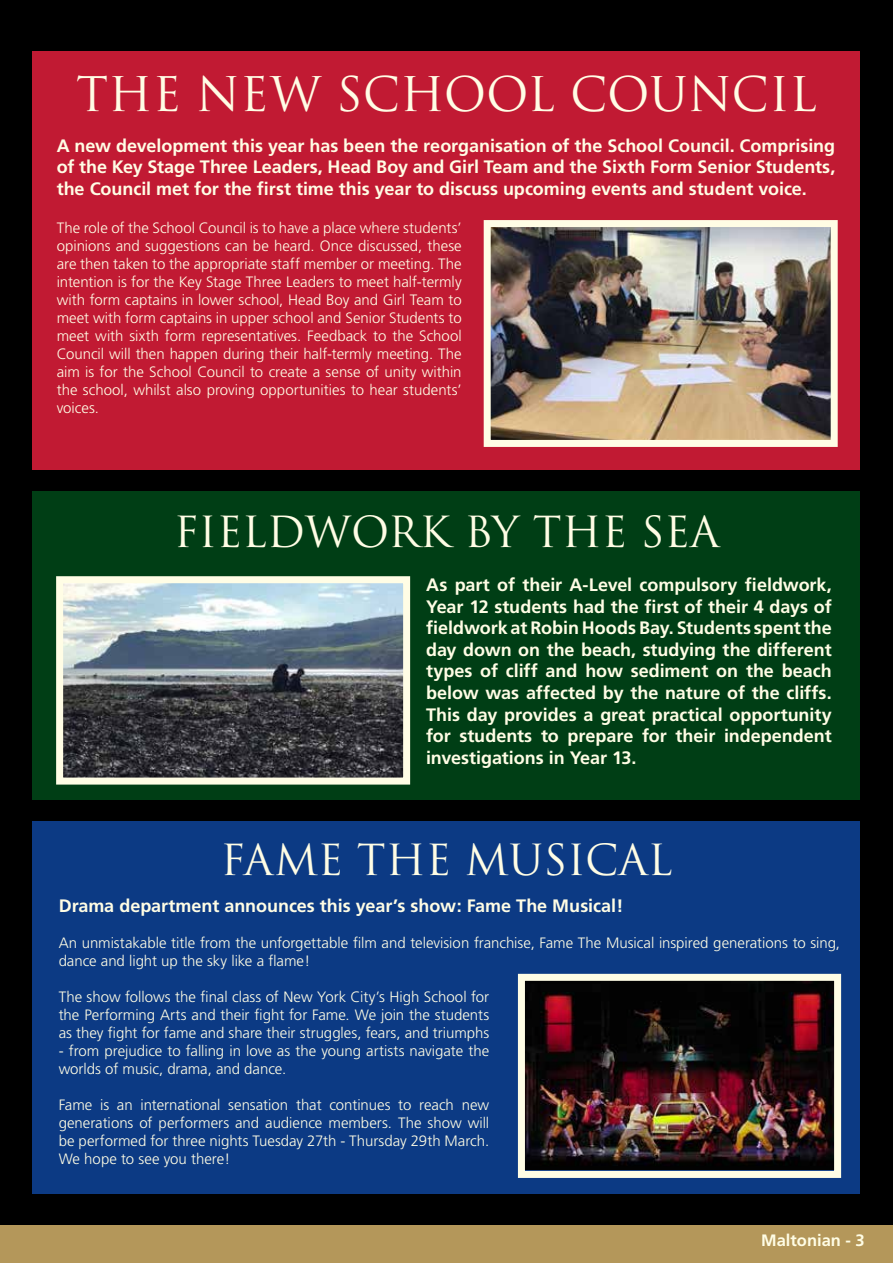
<style>
.page{position:relative;width:893px;height:1263px;background:#fff}
.page>*{position:absolute;margin:0;border:0;box-sizing:border-box;transform-origin:0 0}
.t1{font:46.5px "Trajan Pro";color:#fffde5}
.t2{font:41.7px "Trajan Pro";color:#fffde5}
.t3{font:700 18px/21.6px "Frutiger";color:#fffde5;text-align:justify}
.t4{font:700 16.5px "Frutiger";color:#fffde5}
.t5{font:300 15px/18px "Frutiger";letter-spacing:-.005em;color:#fffde5;text-align:justify}
</style>
<div class="page">
<div style="left:0;top:0;width:893px;height:1251px;background:#000"></div>
<div style="left:33px;top:821px;width:827px;height:372px;background:#0c3a84"></div>
<div style="left:33px;top:491px;width:827px;height:309px;background:#003e15"></div>
<div style="left:0;top:1225px;width:893px;height:38px;background:#b4975a"></div>
<div style="left:33px;top:51px;width:827px;height:418px;background:#c11a33"></div>
<img style="left:492px;top:228px;width:338px;height:211px">
<div style="left:484px;top:220px;width:354px;height:227px;border:7px solid #fffde5"></div>
<img style="left:64px;top:584px;width:338px;height:192px">
<div style="left:56px;top:576px;width:354px;height:208px;border:7px solid #fffde5"></div>
<img style="left:526px;top:982px;width:307px;height:187px">
<div style="left:518px;top:974px;width:323px;height:204px;border:7px solid #fffde5"></div>
<h1 class="t1" style="left:76px;top:65px;width:742px">THE NEW SCHOOL COUNCIL</h1>
<p class="t3" style="left:57px;top:135px;width:780px">A new development this year has been the reorganisation of the School Council. Comprising of the Key Stage Three Leaders, Head Boy and Girl Team and the Sixth Form Senior Students, the Council met for the first time this year to discuss upcoming events and student voice.</p>
<p class="t5" style="left:57px;top:219px;width:407px">The role of the School Council is to have a place where students’ opinions and suggestions can be heard. Once discussed, these are then taken to the appropriate staff member or meeting. The intention is for the Key Stage Three Leaders to meet half-termly with form captains in lower school, Head Boy and Girl Team to meet with form captains in upper school and Senior Students to meet with sixth form representatives. Feedback to the School Council will then happen during their half-termly meeting. The aim is for the School Council to create a sense of unity within the school, whilst also proving opportunities to hear students’ voices.</p>
<h2 class="t2" style="left:174px;top:505px;width:547px">FIELDWORK BY THE SEA</h2>
<p class="t3" style="left:426px;top:574px;width:407px">As part of their A-Level compulsory fieldwork, Year 12 students had the first of their 4 days of fieldwork at Robin Hoods Bay. Students spent the day down on the beach, studying the different types of cliff and how sediment on the beach below was affected by the nature of the cliffs.<br>This day provides a great practical opportunity for students to prepare for their independent investigations in Year 13.</p>
<h2 class="t2" style="left:220px;top:833px;width:454px">FAME THE MUSICAL</h2>
<p class="t3" style="left:59px;top:894px;width:566px">Drama department announces this year’s show: Fame The Musical!</p>
<p class="t5" style="left:59px;top:933px;width:783px">An unmistakable title from the unforgettable film and television franchise, Fame The Musical inspired generations to sing, dance and light up the sky like a flame!</p>
<p class="t5" style="left:59px;top:987px;width:432px">The show follows the final class of New York City’s High School for the Performing Arts and their fight for Fame. We join the students as they fight for fame and share their struggles, fears, and triumphs</p>
<p class="t5" style="left:59px;top:1041px;width:432px">- from prejudice to falling in love as the young artists navigate the worlds of music, drama, and dance.</p>
<p class="t5" style="left:59px;top:1095px;width:432px">Fame is an international sensation that continues to reach new generations of performers and audience members. The show will be performed for three nights Tuesday 27th - Thursday 29th March.<br>We hope to see you there!</p>
<p class="t4" style="left:761px;top:1231px;width:105px">Maltonian - 3</p>
</div>
